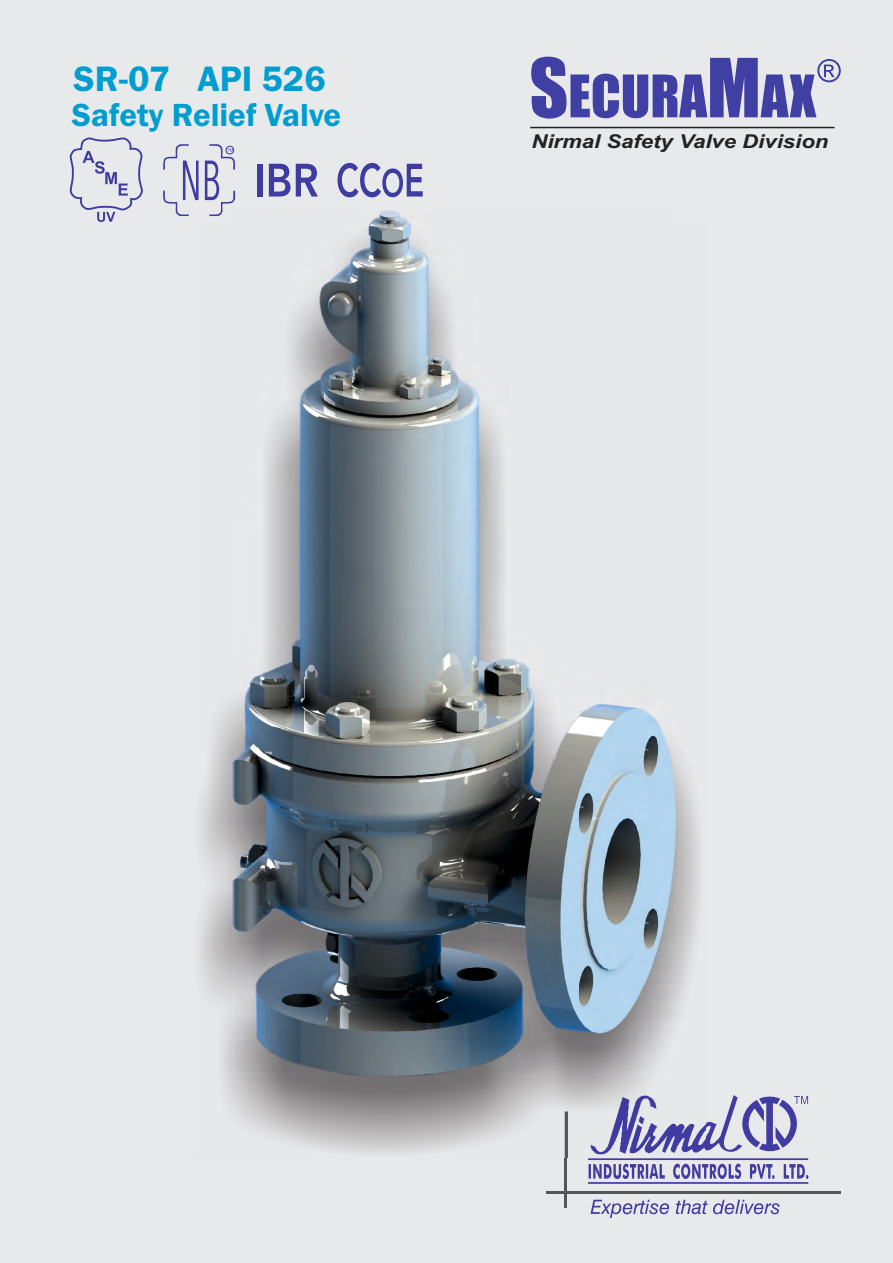
<style>
.page{position:relative;width:893px;height:1263px;background:#e8e9ea}
.page>*{position:absolute;margin:0;border:0;box-sizing:border-box;transform-origin:0 0}
.t1{font:54.15px "Impact";color:#403fa3}
.t2{font:600 36.6px "Franklin Gothic";color:#009dd1}
.t3{font:600 33.15px "Franklin Gothic";color:#009dd1}
.t4{font:italic 700 19.05px "Arial";color:#232223;scale:1.16 1}
.s1{font-size:75.15px}
</style>
<div class="page">
<hr style="left:546px;top:1191px;width:295px;height:3px;background:#555557">
<hr style="left:564px;top:1111px;width:3px;height:96px;background:#555557">
<svg style="left:589px;top:1164px;width:219px;height:15px"></svg>
<svg style="left:705px;top:1095px;width:103px;height:57px"></svg>
<hr style="left:588px;top:1158px;width:220px;height:2px;background:#413ba2">
<hr style="left:588px;top:1182px;width:220px;height:2px;background:#413ba2">
<svg style="left:590px;top:1200px;width:189px;height:18px"></svg>
<img style="left:200px;top:704px;width:505px;height:453px">
<img style="left:232px;top:210px;width:444px;height:866px">
<svg style="left:817px;top:59px;width:24px;height:23px"></svg>
<hr style="left:530px;top:127px;width:305px;height:1px;background:#232223">
<svg style="left:163px;top:144px;width:36px;height:72px"></svg>
<svg style="left:205px;top:144px;width:30px;height:72px"></svg>
<svg style="left:69px;top:137px;width:74px;height:85px"></svg>
<svg style="left:338px;top:163px;width:85px;height:34px"></svg>
<div style="left:257px;top:164px;width:5px;height:33px;background:#3e3ba1"></div>
<svg style="left:269px;top:164px;width:49px;height:33px"></svg>
<h2 class="t2" style="left:74px;top:66px;width:254px">SR-07 API 526</h2>
<h3 class="t3" style="left:72px;top:102px;width:271px">Safety Relief Valve</h3>
<h1 class="t1" style="left:529px;top:74px;width:288px"><span class="s1">S</span>ECURA<span class="s1">M</span>AX</h1>
<p class="t4" style="left:531px;top:134px;width:258px">Nirmal Safety Valve Division</p>
</div>
